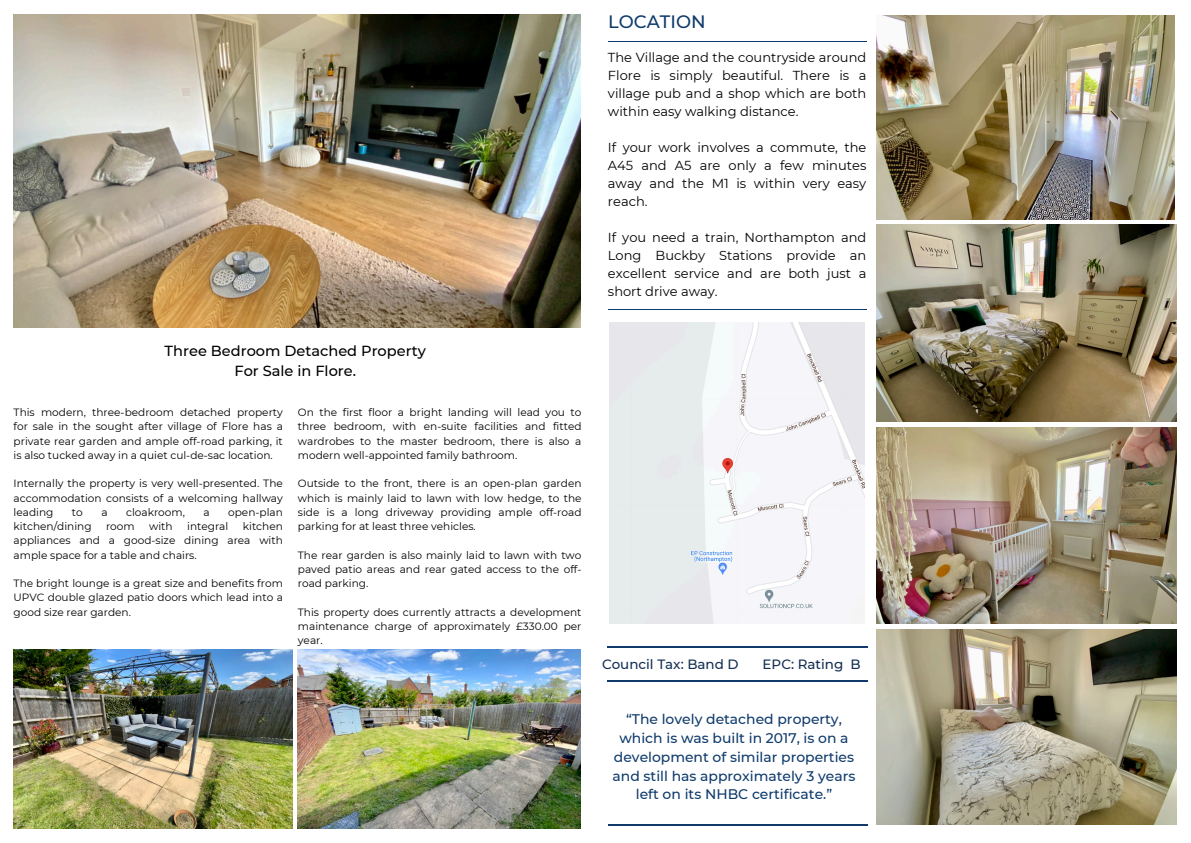
<style>
.page{position:relative;width:1191px;height:843px;background:#fff}
.page>*{position:absolute;margin:0;border:0;box-sizing:border-box;transform-origin:0 0}
.t1{font:500 17.9px "Montserrat";color:#0f3b6c}
.t2{font:500 14.6px/20.2px "Montserrat";color:#000;text-align:center}
.t3{font:500 13.9px/18.8px "Montserrat";color:#0f3b6c;text-align:center}
.t4{font:500 13.4px "Montserrat";color:#142e52}
.t5{font:13px/18px "Montserrat";color:#000;text-align:justify}
.t6{font:10.6px/14.2px "Montserrat";color:#000;text-align:justify}
</style>
<div class="page">
<img style="left:14px;top:14px;width:567px;height:313px">
<img style="left:14px;top:649px;width:279px;height:178px">
<img style="left:298px;top:649px;width:282px;height:178px">
<img style="left:876px;top:16px;width:298px;height:203px">
<img style="left:876px;top:224px;width:300px;height:197px">
<img style="left:876px;top:427px;width:300px;height:196px">
<img style="left:876px;top:629px;width:300px;height:195px">
<hr style="left:608px;top:41px;width:258px;height:1px;background:#0f3b6c">
<hr style="left:608px;top:309px;width:258px;height:1px;background:#0f3b6c">
<hr style="left:608px;top:824px;width:259px;height:1px;background:#0f3b6c">
<hr style="left:608px;top:680px;width:259px;height:1px;background:#0f3b6c">
<img style="left:609px;top:323px;width:255px;height:300px">
<hr style="left:608px;top:646px;width:260px;height:1px;background:#0f3b6c">
<h2 class="t2" style="left:165px;top:340px;width:263px">Three Bedroom Detached Property<br>For Sale in Flore.</h2>
<h2 class="t6" style="left:14px;top:405px;width:271px">This modern, three-bedroom detached property for sale in the sought after village of Flore has a private rear garden and ample off-road parking, it is also tucked away in a quiet cul-de-sac location.</h2>
<p class="t6" style="left:14px;top:476px;width:271px">Internally the property is very well-presented. The accommodation consists of a welcoming hallway leading</p>
<p class="t6" style="left:72px;top:504px;width:12px">to</p>
<p class="t6" style="left:101px;top:504px;width:8px">a</p>
<p class="t6" style="left:126px;top:504px;width:60px">cloakroom,</p>
<p class="t6" style="left:203px;top:504px;width:8px">a</p>
<p class="t6" style="left:228px;top:504px;width:56px">open-plan</p>
<p class="t6" style="left:14px;top:519px;width:79px">kitchen/dining</p>
<p class="t6" style="left:106px;top:519px;width:30px">room</p>
<p class="t6" style="left:149px;top:519px;width:25px">with</p>
<p class="t6" style="left:187px;top:519px;width:43px">integral</p>
<p class="t6" style="left:14px;top:519px;width:271px;text-indent:229px">kitchen appliances and a good-size dining area with ample space for a table and chairs.</p>
<p class="t6" style="left:14px;top:576px;width:271px">The bright lounge is a great size and benefits from UPVC double glazed patio doors which lead into a good size rear garden.</p>
<p class="t6" style="left:298px;top:405px;width:285px">On the first floor a bright landing will lead you to three bedroom, with en-suite facilities and fitted wardrobes to the master bedroom, there is also a modern well-appointed family bathroom.</p>
<p class="t6" style="left:298px;top:476px;width:285px">Outside to the front, there is an open-plan garden which is mainly laid to lawn with low hedge, to the side is a long driveway providing ample off-road parking for at least three vehicles.</p>
<p class="t6" style="left:298px;top:547px;width:285px">The rear garden is also mainly laid to lawn with two paved patio areas and rear gated access to the off&shy;road parking.</p>
<p class="t6" style="left:298px;top:604px;width:285px">This property does currently attracts a development maintenance charge of approximately £330.00 per year.</p>
<p class="t1" style="left:608px;top:11px;width:99px">LOCATION</p>
<h1 class="t5" style="left:608px;top:48px;width:260px">The Village and the countryside around Flore is simply beautiful. There is a village pub and a shop which are both within easy walking distance.</h1>
<h3 class="t5" style="left:608px;top:138px;width:260px">If your work involves a commute, the A45 and A5 are only a few minutes away and the M1 is within very easy reach.</h3>
<h3 class="t5" style="left:608px;top:228px;width:260px">If you need a train, Northampton and Long Buckby Stations provide an excellent service and are both just a short drive away.</h3>
<h2 class="t4" style="left:602px;top:656px;width:138px">Council Tax: Band D</h2>
<h2 class="t4" style="left:762px;top:656px;width:100px">EPC: Rating B</h2>
<h3 class="t3" style="left:612px;top:709px;width:244px">“The lovely detached property, which is was built in 2017, is on a development of similar properties and still has approximately 3 years left on its NHBC certificate.”</h3>
</div>
